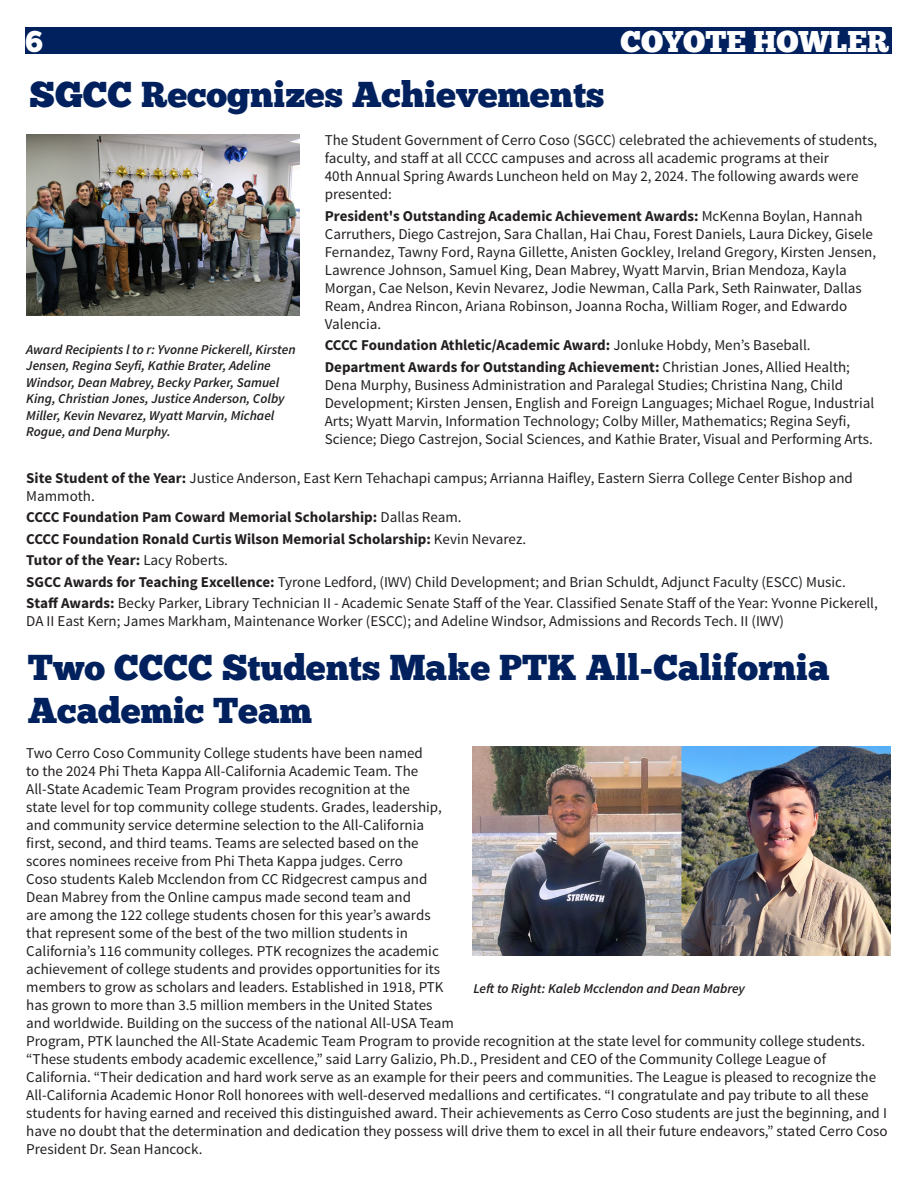
<style>
.page{position:relative;width:918px;height:1188px;background:#fff}
.page>*{position:absolute;margin:0;border:0;box-sizing:border-box;transform-origin:0 0}
.t1{font:36px/43.2px "Chunk Five";color:#00215d}
.t2{font:30px "Chunk Five";color:#fff}
.Paragraph_Style_2{font:15px/18px "Source Sans Pro";color:#231f20}
.Paragraph_Style_2-2{font:700 15px "Source Sans Pro";color:#231f20}
.Paragraph_Style_2-3{font:italic 600 13.5px/16.5px "Source Sans Pro";color:#231f20}
.s1{font-style:inherit}
.s2{font-weight:700}
.s3{font-weight:400}
</style>
<div class="page">
<div style="left:26px;top:27px;width:866px;height:27px;background:#00215d"></div>
<img style="left:27px;top:134px;width:272px;height:182px">
<img style="left:472px;top:746px;width:418px;height:209px">
<p class="t2" style="left:26px;top:28px;width:19px">6</p>
<p class="t2" style="left:620px;top:28px;width:270px">COYOTE <span class="s1">HOWLER</span></p>
<p class="t1" style="left:29px;top:73px;width:576px">SGCC Recognizes Achievements</p>
<p class="Paragraph_Style_2-3" style="left:26px;top:341px;width:271px">Award Recipients l to r: Yvonne Pickerell, Kirsten Jensen, Regina Seyfi, Kathie Brater, Adeline Windsor, Dean Mabrey, Becky Parker, Samuel King, Christian Jones, Justice Anderson, Colby Miller, Kevin Nevarez, Wyatt Marvin, Michael Rogue, and Dena Murphy.</p>
<p class="Paragraph_Style_2" style="left:325px;top:132px;width:554px">The Student Government of Cerro Coso (SGCC) celebrated the achievements of students, faculty, and staff at all CCCC campuses and across all academic programs at their<br>40th Annual Spring Awards Luncheon held on May 2, 2024. The following awards were presented:</p>
<p class="Paragraph_Style_2" style="left:325px;top:207px;width:553px"><span class="s2">President's Outstanding Academic Achievement Awards:</span> McKenna Boylan, Hannah Carruthers, Diego Castrejon, Sara Challan, Hai Chau, Forest Daniels, Laura Dickey, Gisele Fernandez, Tawny Ford, Rayna Gillette, Anisten Gockley, Ireland Gregory, Kirsten Jensen, Lawrence Johnson, Samuel King, Dean Mabrey, Wyatt Marvin, Brian Mendoza, Kayla Morgan, Cae Nelson, Kevin Nevarez, Jodie Newman, Calla Park, Seth Rainwater, Dallas Ream, Andrea Rincon, Ariana Robinson, Joanna Rocha, William Roger, and Edwardo Valencia.</p>
<p class="Paragraph_Style_2-2" style="left:325px;top:336px;width:487px">CCCC Foundation Athletic/Academic Award: <span class="s3">Jonluke Hobdy, Men’s Baseball.</span></p>
<p class="Paragraph_Style_2" style="left:325px;top:358px;width:551px"><span class="s2">Department Awards for Outstanding Achievement:</span> Christian Jones, Allied Health; Dena Murphy, Business Administration and Paralegal Studies; Christina Nang, Child Development; Kirsten Jensen, English and Foreign Languages; Michael Rogue, Industrial Arts; Wyatt Marvin, Information Technology; Colby Miller, Mathematics; Regina Seyfi, Science; Diego Castrejon, Social Sciences, and Kathie Brater, Visual and Performing Arts.</p>
<p class="Paragraph_Style_2" style="left:26px;top:469px;width:828px"><span class="s2">Site Student of the Year:</span> Justice Anderson, East Kern Tehachapi campus; Arrianna Haifley, Eastern Sierra College Center Bishop and<br>Mammoth.</p>
<p class="Paragraph_Style_2-2" style="left:26px;top:508px;width:437px">CCCC Foundation Pam Coward Memorial Scholarship: <span class="s3">Dallas Ream.</span></p>
<p class="Paragraph_Style_2-2" style="left:26px;top:529px;width:501px">CCCC Foundation Ronald Curtis Wilson Memorial Scholarship: <span class="s3">Kevin Nevarez.</span></p>
<p class="Paragraph_Style_2-2" style="left:26px;top:551px;width:203px">Tutor of the Year: <span class="s3">Lacy Roberts.</span></p>
<p class="Paragraph_Style_2" style="left:26px;top:573px;width:821px"><span class="s2">SGCC Awards for Teaching Excellence:</span> Tyrone Ledford, (IWV) Child Development; and Brian Schuldt, Adjunct Faculty (ESCC) Music.</p>
<p class="Paragraph_Style_2" style="left:26px;top:594px;width:853px"><span class="s2">Staff Awards:</span> Becky Parker, Library Technician II - Academic Senate Staff of the Year. Classified Senate Staff of the Year: Yvonne Pickerell,<br>DA II East Kern; James Markham, Maintenance Worker (ESCC); and Adeline Windsor, Admissions and Records Tech. II (IWV)</p>
<p class="t1" style="left:28px;top:646px;width:803px">Two CCCC Students Make PTK All-California<br>Academic Team</p>
<p class="Paragraph_Style_2" style="left:26px;top:744px;width:863px">Two Cerro Coso Community College students have been named<br>to the 2024 Phi Theta Kappa All-California Academic Team. The<br>All-State Academic Team Program provides recognition at the<br>state level for top community college students. Grades, leadership,<br>and community service determine selection to the All-California<br>first, second, and third teams. Teams are selected based on the<br>scores nominees receive from Phi Theta Kappa judges. Cerro<br>Coso students Kaleb Mcclendon from CC Ridgecrest campus and<br>Dean Mabrey from the Online campus made second team and<br>are among the 122 college students chosen for this year’s awards<br>that represent some of the best of the two million students in<br>California’s 116 community colleges. PTK recognizes the academic<br>achievement of college students and provides opportunities for its<br>members to grow as scholars and leaders. Established in 1918, PTK<br>has grown to more than 3.5 million members in the United States<br>and worldwide. Building on the success of the national All-USA Team<br>Program, PTK launched the All-State Academic Team Program to provide recognition at the state level for community college students. “These students embody academic excellence,” said Larry Galizio, Ph.D., President and CEO of the Community College League of California. “Their dedication and hard work serve as an example for their peers and communities. The League is pleased to recognize the All-California Academic Honor Roll honorees with well-deserved medallions and certificates. “I congratulate and pay tribute to all these students for having earned and received this distinguished award. Their achievements as Cerro Coso students are just the beginning, and I have no doubt that the determination and dedication they possess will drive them to excel in all their future endeavors,” stated Cerro Coso President Dr. Sean Hancock.</p>
<p class="Paragraph_Style_2-3" style="left:473px;top:980px;width:273px">Left to Right: Kaleb Mcclendon and Dean Mabrey</p>
</div>
